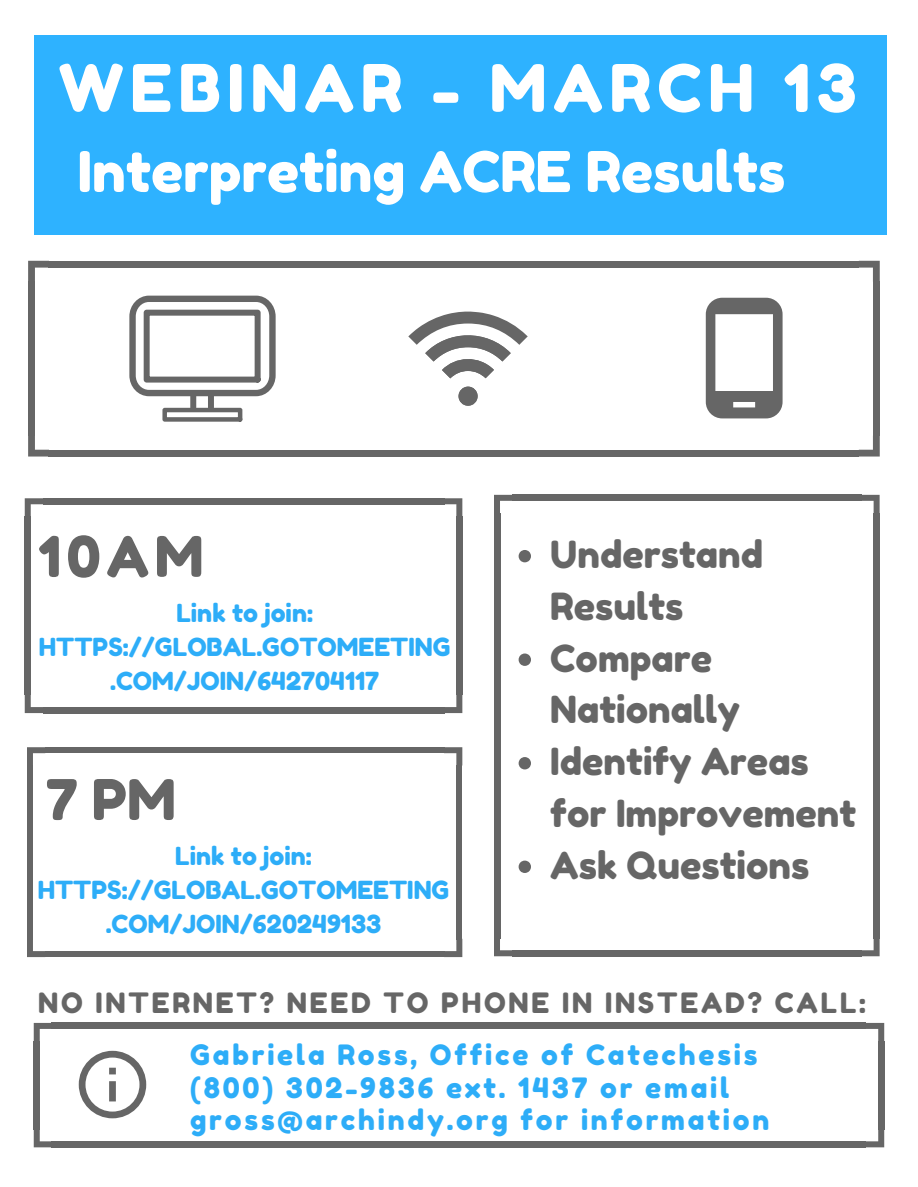
<style>
.page{position:relative;width:918px;height:1187px;background:#fff}
.page>*{position:absolute;margin:0;border:0;box-sizing:border-box;transform-origin:0 0}
.t1{font:65.4px "Fredoka One";letter-spacing:.1em;color:#fff}
.t2{font:55.95px "Fredoka One";color:#fff}
.t3{font:55.95px "Fredoka One";letter-spacing:.1em;color:#666}
.t4{font:37.35px/51.8px "Fredoka One";color:#666}
.t5{font:28.05px/32.7px "Fredoka One";letter-spacing:.1em;color:#2dadf8}
.t6{font:28.05px "Fredoka One";letter-spacing:.1em;color:#666}
.t7{font:24.9px/33.8px "Fredoka One";color:#2dadf8;text-align:center}
</style>
<div class="page">
<div style="left:873px;top:281px;width:7px;height:155px;background:#666"></div>
<div style="left:28px;top:281px;width:7px;height:155px;background:#666"></div>
<div style="left:49px;top:261px;width:810px;height:6px;background:#666"></div>
<div style="left:49px;top:450px;width:810px;height:6px;background:#666"></div>
<svg style="left:859px;top:261px;width:21px;height:20px"></svg>
<svg style="left:28px;top:261px;width:21px;height:20px"></svg>
<svg style="left:859px;top:436px;width:21px;height:20px"></svg>
<svg style="left:28px;top:436px;width:21px;height:20px"></svg>
<div style="left:456px;top:516px;width:6px;height:179px;background:#666"></div>
<div style="left:25px;top:516px;width:6px;height:179px;background:#666"></div>
<div style="left:43px;top:498px;width:401px;height:6px;background:#666"></div>
<div style="left:43px;top:707px;width:401px;height:6px;background:#666"></div>
<svg style="left:444px;top:498px;width:18px;height:18px"></svg>
<svg style="left:25px;top:498px;width:18px;height:18px"></svg>
<svg style="left:444px;top:695px;width:18px;height:18px"></svg>
<svg style="left:25px;top:695px;width:18px;height:18px"></svg>
<div style="left:874px;top:513px;width:6px;height:425px;background:#666"></div>
<div style="left:494px;top:513px;width:6px;height:425px;background:#666"></div>
<div style="left:512px;top:495px;width:350px;height:6px;background:#666"></div>
<div style="left:512px;top:950px;width:350px;height:6px;background:#666"></div>
<svg style="left:862px;top:495px;width:18px;height:18px"></svg>
<svg style="left:494px;top:495px;width:18px;height:18px"></svg>
<svg style="left:862px;top:937px;width:18px;height:19px"></svg>
<svg style="left:494px;top:937px;width:18px;height:19px"></svg>
<svg style="left:129px;top:296px;width:147px;height:126px"></svg>
<div style="left:878px;top:1041px;width:6px;height:88px;background:#666"></div>
<div style="left:34px;top:1041px;width:6px;height:88px;background:#666"></div>
<div style="left:52px;top:1022px;width:814px;height:6px;background:#666"></div>
<div style="left:52px;top:1141px;width:814px;height:6px;background:#666"></div>
<svg style="left:866px;top:1022px;width:18px;height:19px"></svg>
<svg style="left:34px;top:1022px;width:18px;height:19px"></svg>
<svg style="left:866px;top:1129px;width:18px;height:18px"></svg>
<svg style="left:34px;top:1129px;width:18px;height:18px"></svg>
<div style="left:34px;top:35px;width:852px;height:199px;background:#2eb2ff"></div>
<div style="left:456px;top:765px;width:6px;height:174px;background:#666"></div>
<div style="left:27px;top:765px;width:6px;height:174px;background:#666"></div>
<div style="left:45px;top:747px;width:399px;height:6px;background:#666"></div>
<div style="left:45px;top:951px;width:399px;height:6px;background:#666"></div>
<svg style="left:444px;top:747px;width:18px;height:18px"></svg>
<svg style="left:27px;top:747px;width:18px;height:18px"></svg>
<svg style="left:444px;top:939px;width:18px;height:18px"></svg>
<svg style="left:27px;top:939px;width:18px;height:18px"></svg>
<svg style="left:79px;top:1050px;width:67px;height:68px"></svg>
<svg style="left:408px;top:311px;width:120px;height:95px"></svg>
<div style="left:459px;top:386px;width:19px;height:20px;background:#666;border-radius:50%"></div>
<svg style="left:706px;top:298px;width:77px;height:120px"></svg>
<svg style="left:519px;top:550px;width:12px;height:12px"></svg>
<svg style="left:519px;top:653px;width:12px;height:13px"></svg>
<svg style="left:519px;top:757px;width:12px;height:12px"></svg>
<svg style="left:519px;top:860px;width:12px;height:13px"></svg>
<h1 class="t1" style="left:58px;top:48px;width:800px">WEBINAR - MARCH 13</h1>
<h2 class="t2" style="left:78px;top:138px;width:709px">Interpreting ACRE Results</h2>
<h2 class="t3" style="left:38px;top:522px;width:167px">10AM</h2>
<p class="t7" style="left:39px;top:596px;width:413px">Link to join:<br>HTTPS://GLOBAL.GOTOMEETING .COM/JOIN/642704117</p>
<h2 class="t3" style="left:46px;top:765px;width:131px">7 PM</h2>
<p class="t7" style="left:38px;top:839px;width:413px">Link to join:<br>HTTPS://GLOBAL.GOTOMEETING .COM/JOIN/620249133</p>
<h3 class="t4" style="left:550px;top:528px;width:308px">Understand<br>Results<br>Compare<br>Nationally<br>Identify Areas for Improvement<br>Ask Questions</h3>
<p class="t6" style="left:38px;top:985px;width:829px">NO INTERNET? NEED TO PHONE IN INSTEAD? CALL:</p>
<p class="t5" style="left:190px;top:1038px;width:581px">Gabriela Ross, Office of Catechesis (800) 302-9836 ext. 1437 or email gross@archindy.org for information</p>
</div>
